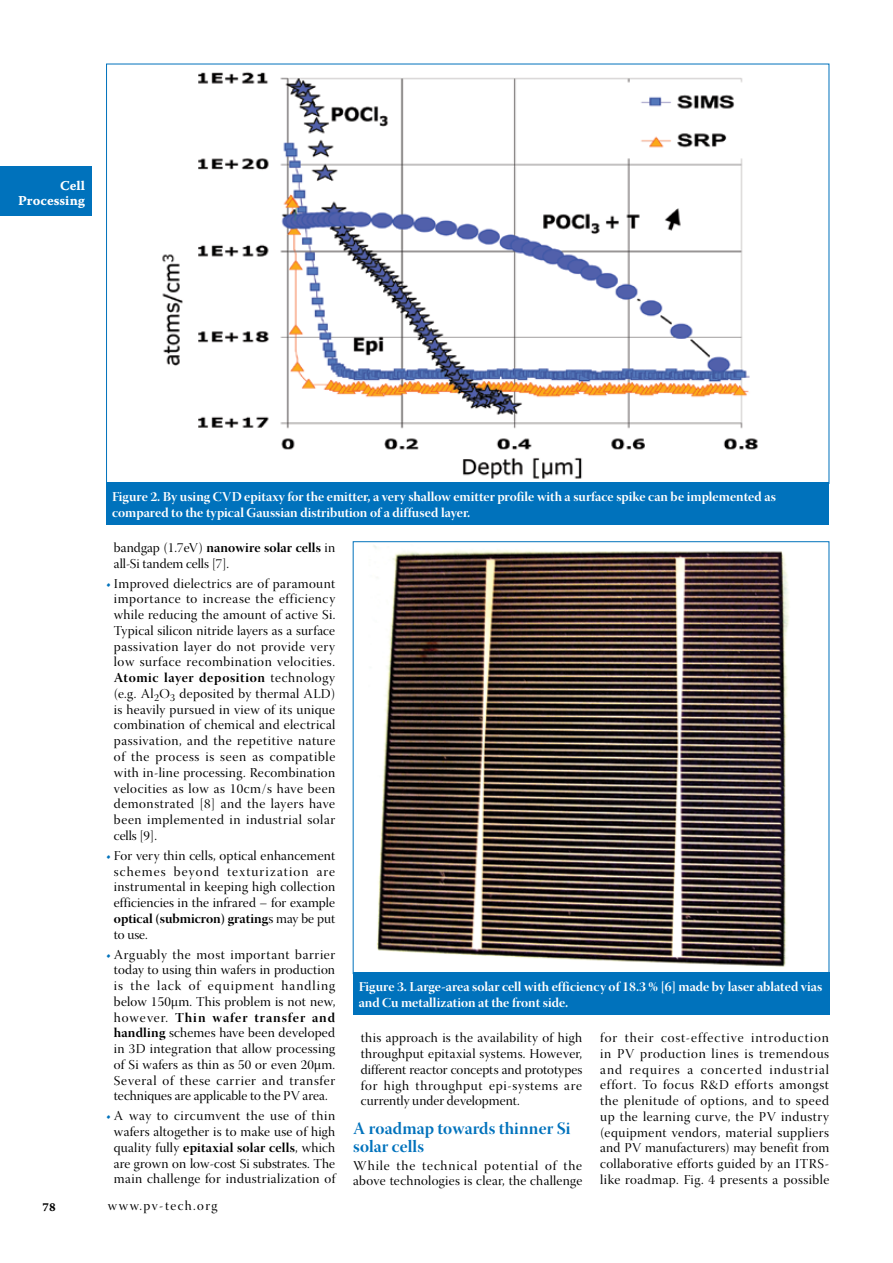
<style>
.page{position:relative;width:893px;height:1263px;background:#fff}
.page>*{position:absolute;margin:0;border:0;box-sizing:border-box;transform-origin:0 0}
.t1{font:17.25px/18px "Warnock Pro Bold Disp";letter-spacing:.005em;color:#0072bc}
.t2{font:13.5px/15.8px "Warnock Pro Disp";letter-spacing:.025em;color:#000;text-align:center}
.t3{font:13.5px/15.8px "Warnock Pro Bold Disp";color:#fff}
.t4{font:13.5px "Warnock Pro Bold Disp";letter-spacing:.015em;color:#000}
.t5{font:13.5px "Warnock Pro Bold Disp";letter-spacing:.04em;color:#000}
.t6{font:13.5px "Warnock Pro Bold Disp";letter-spacing:.065em;color:#000}
.t7{font:13.5px "Warnock Pro Disp";color:#000}
.t8{font:13.5px "Warnock Pro Disp";letter-spacing:.1em;color:#000}
.t9{font:13.5px/15px "Warnock Pro Bold Capt";color:#fff;text-align:right}
.t10{font:12px "Warnock Pro Bold Capt";color:#000}
.s1{font-family:"Warnock Pro Disp"}
.s2{color:#0072bc}
.s3{font-family:"Warnock Pro Bold Disp"}
</style>
<div class="page">
<div style="left:0;top:166px;width:91px;height:51px;background:#0072bc"></div>
<img style="left:373px;top:545px;width:416px;height:422px">
<div style="left:353px;top:973px;width:476px;height:42px;background:#0072bc"></div>
<img style="left:162px;top:72px;width:596px;height:407px">
<div style="left:106px;top:482px;width:723px;height:43px;background:#0072bc"></div>
<p class="t9" style="left:18px;top:178px;width:68px">Cell<br>Processing</p>
<p class="t3" style="left:112px;top:488px;width:665px">Figure 2. By using CVD epitaxy for the emitter, a very shallow emitter profile with a surface spike can be implemented as compared to the typical Gaussian distribution of a diffused layer.</p>
<p class="t4" style="left:114px;top:539px;width:223px"><span class="s1">bandgap (1.7eV)</span> nanowire solar cells <span class="s1">in</span></p>
<p class="t7" style="left:114px;top:556px;width:117px">all-Si tandem cells [7].</p>
<p class="t2" style="left:106px;top:577px;width:231px"><span class="s2">•</span> Improved dielectrics are of paramount importance to increase the efficiency while reducing the amount of active Si.<br>Typical silicon nitride layers as a surface passivation layer do not provide very low surface recombination velocities.</p>
<p class="t5" style="left:114px;top:670px;width:223px">Atomic layer deposition <span class="s1">technology</span></p>
<p class="t2" style="left:114px;top:687px;width:223px;text-align:justify">(e.g. Al<sub>2</sub>O<sub>3</sub> deposited by thermal ALD) is heavily pursued in view of its unique combination of chemical and electrical passivation, and the repetitive nature of the process is seen as compatible with in-line processing. Recombination velocities as low as 10cm/s have been demonstrated [8] and the layers have been implemented in industrial solar cells [9].</p>
<p class="t2" style="left:106px;top:849px;width:231px"><span class="s2">•</span> For very thin cells, optical enhancement schemes beyond texturization are instrumental in keeping high collection efficiencies in the infrared – for example</p>
<p class="t4" style="left:114px;top:910px;width:223px">optical (submicron) grating<span class="s1">s may be put</span></p>
<p class="t2" style="left:114px;top:928px;width:35px">to use.</p>
<p class="t2" style="left:106px;top:948px;width:230px"><span class="s2">•</span> Arguably the most important barrier today to using thin wafers in production is the lack of equipment handling below 150μm. This problem is not new,</p>
<p class="t6" style="left:114px;top:1009px;width:223px"><span class="s1">however.</span> Thin wafer transfer and</p>
<p class="t2" style="left:114px;top:1027px;width:223px;text-align:justify"><span class="s3">handling</span> schemes have been developed in 3D integration that allow processing of Si wafers as thin as 50 or even 20μm.<br>Several of these carrier and transfer techniques are applicable to the PV area.</p>
<p class="t2" style="left:106px;top:1110px;width:230px"><span class="s2">•</span> A way to circumvent the use of thin wafers altogether is to make use of high</p>
<p class="t4" style="left:114px;top:1139px;width:223px"><span class="s1">quality fully</span> epitaxial solar cells<span class="s1">, which</span></p>
<p class="t2" style="left:114px;top:1157px;width:223px;text-align:left">are grown on low-cost Si substrates. The main challenge for industrialization of</p>
<p class="t3" style="left:359px;top:978px;width:465px">Figure 3. Large-area solar cell with efficiency of 18.3 % [6] made by laser ablated vias and Cu metallization at the front side.</p>
<p class="t2" style="left:361px;top:1031px;width:223px;text-align:justify">this approach is the availability of high throughput epitaxial systems. However, different reactor concepts and prototypes for high throughput epi-systems are currently under development.</p>
<p class="t1" style="left:353px;top:1119px;width:219px">A roadmap towards thinner Si solar cells</p>
<p class="t2" style="left:353px;top:1159px;width:231px;text-align:left">While the technical potential of the above technologies is clear, the challenge</p>
<p class="t2" style="left:600px;top:1031px;width:231px;text-align:justify">for their cost-effective introduction in PV production lines is tremendous and requires a concerted industrial effort. To focus R&amp;D efforts amongst the plenitude of options, and to speed up the learning curve, the PV industry (equipment vendors, material suppliers and PV manufacturers) may benefit from collaborative efforts guided by an ITRS&shy;like roadmap. Fig. 4 presents a possible</p>
<p class="t10" style="left:43px;top:1200px;width:15px">78</p>
<p class="t8" style="left:108px;top:1198px;width:111px">www.pv-tech.org</p>
</div>
